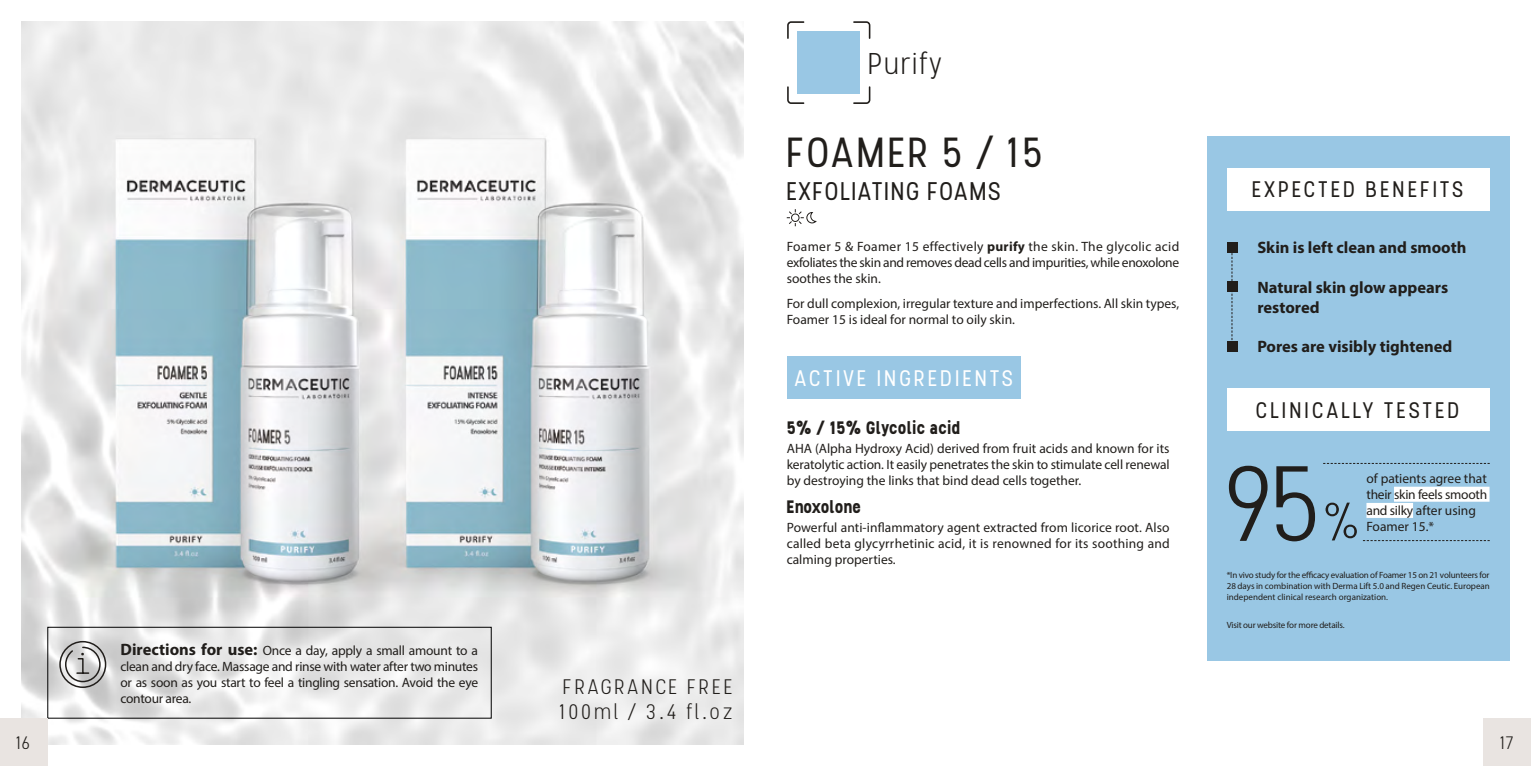
<style>
.page{position:relative;width:1531px;height:766px;background:#fff}
.page>*{position:absolute;margin:0;border:0;box-sizing:border-box;transform-origin:0 0}
.t1{font:300 106.5px "Stellar";color:#211e1b}
.t2{font:42px "Stellar";letter-spacing:.03em;color:#211e1b}
.t3{font:300 30px "Stellar";letter-spacing:.025em;color:#211e1b}
.t4{font:25.5px "Stellar";letter-spacing:.025em;color:#211e1b}
.t5{font:22.5px "Stellar";letter-spacing:.1em;color:#211e1b}
.t6{font:22.5px "Stellar";letter-spacing:.1em;color:#fff}
.t7{font:300 21px/25.2px "Stellar";letter-spacing:.1em;color:#211e1b}
.t8{font:700 18px "Stellar";letter-spacing:-.01em;color:#211e1b}
.t9{font:300 18px "Stellar";color:#211e1b}
.t10{font:700 16.5px/19.8px "Myriad Pro";color:#211e1b}
.t11{font:13.5px/16.2px "Myriad Pro";color:#211e1b;text-align:justify}
.t12{font:9px/10.8px "Myriad Pro";letter-spacing:-.005em;color:#211e1b;text-align:justify}
.s1{font-weight:700;font-size:16.5px}
.s2{font-weight:700}
</style>
<div class="page">
<img style="left:21px;top:21px;width:723px;height:723px">
<div style="left:47px;top:626px;width:445px;height:92px;border:1px solid #000"></div>
<div style="left:59px;top:640px;width:47px;height:47px;border:2px solid #211e1b;border-radius:50%"></div>
<svg style="left:64px;top:645px;width:37px;height:37px"></svg>
<svg style="left:786px;top:209px;width:31px;height:18px"></svg>
<div style="left:798px;top:32px;width:62px;height:62px;background:#99c7e4"></div>
<svg style="left:787px;top:21px;width:17px;height:18px"></svg>
<svg style="left:787px;top:86px;width:17px;height:18px"></svg>
<svg style="left:853px;top:21px;width:17px;height:18px"></svg>
<svg style="left:853px;top:86px;width:17px;height:18px"></svg>
<div style="left:1207px;top:136px;width:302px;height:524px;background:#99c7e4"></div>
<div style="left:1227px;top:242px;width:10px;height:11px;background:#211e1b"></div>
<div style="left:1227px;top:281px;width:10px;height:11px;background:#211e1b"></div>
<div style="left:1227px;top:341px;width:10px;height:11px;background:#211e1b"></div>
<svg style="left:1231px;top:253px;width:1px;height:87px"></svg>
<div style="left:1394px;top:486px;width:95px;height:15px;background:#fff"></div>
<div style="left:1366px;top:503px;width:47px;height:15px;background:#fff"></div>
<svg style="left:1325px;top:502px;width:32px;height:38px"></svg>
<svg style="left:1363px;top:540px;width:126px;height:1px"></svg>
<svg style="left:1323px;top:463px;width:166px;height:1px"></svg>
<div style="left:1227px;top:168px;width:262px;height:42px;background:#fff"></div>
<div style="left:1227px;top:388px;width:262px;height:42px;background:#fff"></div>
<div style="left:787px;top:356px;width:234px;height:42px;background:#99c7e4"></div>
<div style="left:0;top:718px;width:47px;height:47px;background:#e9e4e1"></div>
<div style="left:1483px;top:718px;width:48px;height:47px;background:#e9e4e1"></div>
<p class="t11" style="left:120px;top:641px;width:359px"><span class="s1">Directions for use:</span> Once a day, apply a small amount to a clean and dry face. Massage and rinse with water after two minutes or as soon as you start to feel a tingling sensation. Avoid the eye contour area.</p>
<h3 class="t7" style="left:560px;top:674px;width:175px">FRAGRANCE FREE<br>100ml / 3.4 fl.oz</h3>
<h3 class="t3" style="left:868px;top:46px;width:77px">Purify</h3>
<h2 class="t2" style="left:787px;top:128px;width:259px">FOAMER 5 / 15</h2>
<h3 class="t4" style="left:787px;top:176px;width:217px">EXFOLIATING FOAMS</h3>
<p class="t11" style="left:787px;top:238px;width:394px">Foamer 5 &amp; Foamer 15 effectively <span class="s2">purify</span> the skin. The glycolic acid exfoliates the skin and removes dead cells and impurities, while enoxolone soothes the skin.</p>
<p class="t11" style="left:787px;top:295px;width:394px">For dull complexion, irregular texture and imperfections. All skin types,<br>Foamer 15 is ideal for normal to oily skin.</p>
<h3 class="t6" style="left:795px;top:365px;width:221px">ACTIVE INGREDIENTS</h3>
<h3 class="t8" style="left:787px;top:416px;width:176px">5% / 15% Glycolic acid</h3>
<p class="t11" style="left:787px;top:440px;width:384px">AHA (Alpha Hydroxy Acid) derived from fruit acids and known for its keratolytic action. It easily penetrates the skin to stimulate cell renewal by destroying the links that bind dead cells together.</p>
<h3 class="t8" style="left:787px;top:495px;width:76px">Enoxolone</h3>
<p class="t11" style="left:787px;top:518px;width:384px">Powerful anti-inflammatory agent extracted from licorice root. Also called beta glycyrrhetinic acid, it is renowned for its soothing and calming properties.</p>
<h3 class="t5" style="left:1252px;top:176px;width:214px">EXPECTED BENEFITS</h3>
<p class="t10" style="left:1257px;top:237px;width:211px">Skin is left clean and smooth</p>
<p class="t10" style="left:1257px;top:277px;width:192px">Natural skin glow appears restored</p>
<p class="t10" style="left:1257px;top:336px;width:196px">Pores are visibly tightened</p>
<h3 class="t5" style="left:1256px;top:396px;width:206px">CLINICALLY TESTED</h3>
<h1 class="t1" style="left:1227px;top:442px;width:102px">95</h1>
<p class="t11" style="left:1366px;top:469px;width:122px">of patients agree that their skin feels smooth and silky after using</p>
<p class="t11" style="left:1366px;top:518px;width:69px">Foamer 15.*</p>
<p class="t12" style="left:1227px;top:569px;width:264px">*In vivo study for the efficacy evaluation of Foamer 15 on 21 volunteers for 28 days in combination with Derma Lift 5.0 and Regen Ceutic. European independent clinical research organization.</p>
<p class="t12" style="left:1227px;top:619px;width:119px">Visit our website for more details.</p>
<h3 class="t9" style="left:16px;top:732px;width:16px">16</h3>
<h3 class="t9" style="left:1500px;top:732px;width:15px">17</h3>
</div>
